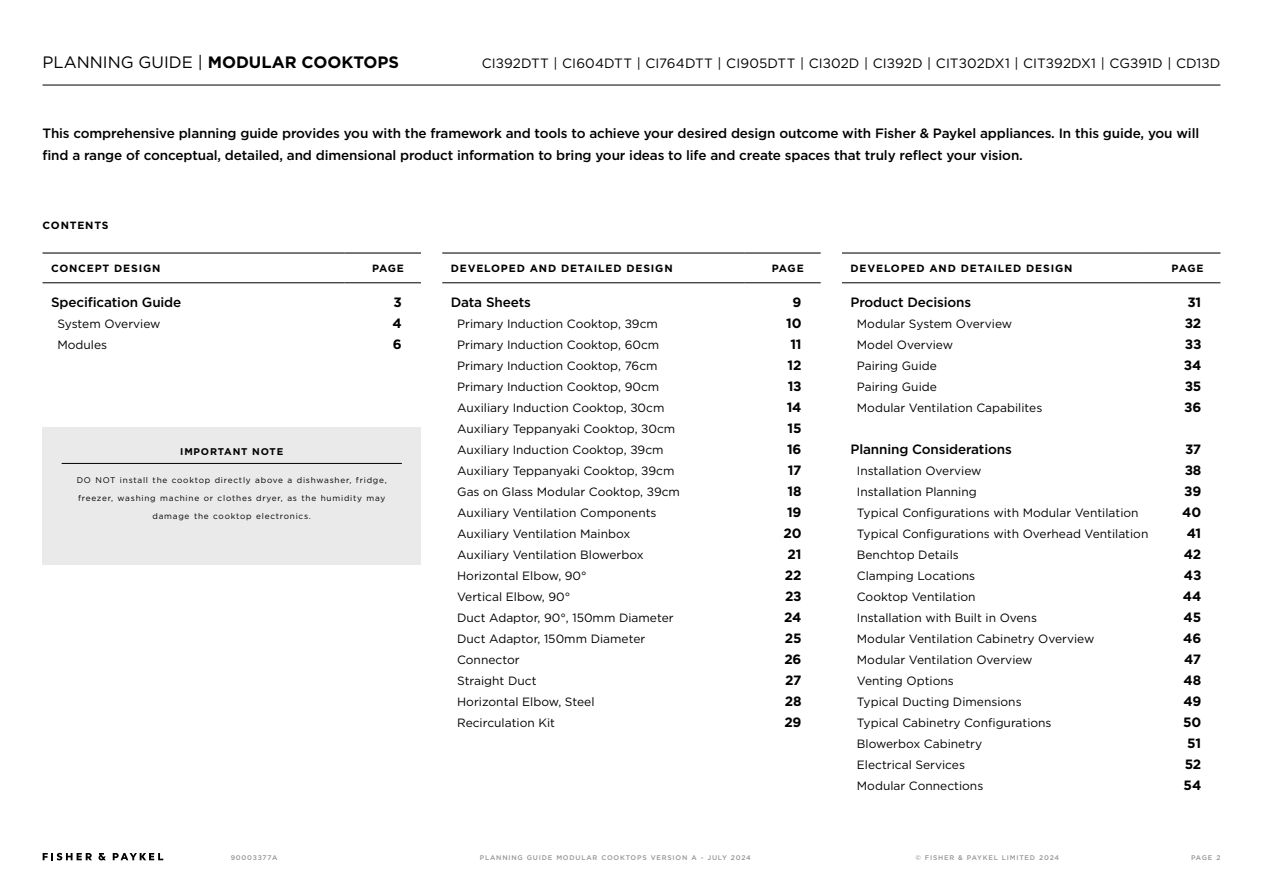
<style>
.page{position:relative;width:1263px;height:893px;background:#fff}
.page>*{position:absolute;margin:0;border:0;box-sizing:border-box;transform-origin:0 0}
.t1{font:16.5px "Gotham";color:#000}
.t2{font:700 16.5px "Gotham";color:#000}
.t3{font:500 13.5px/21.6px "Gotham";letter-spacing:-.01em;color:#000}
.t4{font:700 13.5px "Gotham";letter-spacing:-.01em;color:#000}
.t5{font:13.5px "Gotham";letter-spacing:.005em;color:#000}
.t6{font:12px "Gotham";color:#000}
.t7{font:700 10.5px "Gotham";letter-spacing:.08em;color:#000}
.t8{font:700 9.75px "Gotham";letter-spacing:.085em;color:#000}
.t9{font:8.25px/18px "Gotham";letter-spacing:.09em;color:#000;text-align:center}
.t10{font:500 6.75px "Gotham";letter-spacing:.115em;color:#939598}
.s1{font-weight:700}
</style>
<div class="page">
<hr style="left:43px;top:85px;width:1177px;height:1px;background:#000">
<svg style="left:43px;top:853px;width:49px;height:7px"></svg>
<svg style="left:98px;top:853px;width:8px;height:7px"></svg>
<svg style="left:113px;top:853px;width:50px;height:7px"></svg>
<hr style="left:43px;top:252px;width:301px;height:2px;background:#000">
<hr style="left:344px;top:252px;width:77px;height:2px;background:#000">
<hr style="left:43px;top:283px;width:301px;height:1px;background:#000">
<hr style="left:344px;top:283px;width:77px;height:1px;background:#000">
<hr style="left:442px;top:252px;width:302px;height:2px;background:#000">
<hr style="left:744px;top:252px;width:77px;height:2px;background:#000">
<hr style="left:442px;top:283px;width:302px;height:1px;background:#000">
<hr style="left:744px;top:283px;width:77px;height:1px;background:#000">
<hr style="left:842px;top:252px;width:302px;height:2px;background:#000">
<hr style="left:1144px;top:252px;width:76px;height:2px;background:#000">
<hr style="left:842px;top:283px;width:302px;height:1px;background:#000">
<hr style="left:1144px;top:283px;width:76px;height:1px;background:#000">
<div style="left:43px;top:427px;width:378px;height:138px;background:#eaeaeb"></div>
<hr style="left:62px;top:463px;width:340px;height:1px;background:#000">
<h1 class="t1" style="left:43px;top:52px;width:193px">PLANNING GUIDE | <span class="s1">MODULAR</span></h1>
<h1 class="t2" style="left:302px;top:51px;width:25px">COOKTOPS</h1>
<p class="t5" style="left:482px;top:55px;width:740px">CI392DTT | CI604DTT | CI764DTT | CI905DTT | CI302D | CI392D | CIT302DX1 | CIT392DX1 | CG391D | CD13D</p>
<p class="t3" style="left:43px;top:123px;width:1158px">This comprehensive planning guide provides you with the framework and tools to achieve your desired design outcome with Fisher &amp; Paykel appliances. In this guide, you will find a range of conceptual, detailed, and dimensional product information to bring your ideas to life and create spaces that truly reflect your vision.</p>
<p class="t7" style="left:43px;top:218px;width:68px">CONTENTS</p>
<p class="t7" style="left:51px;top:261px;width:111px">CONCEPT DESIGN</p>
<p class="t7" style="left:372px;top:261px;width:33px">PAGE</p>
<p class="t7" style="left:451px;top:261px;width:223px">DEVELOPED AND DETAILED DESIGN</p>
<p class="t7" style="left:772px;top:261px;width:33px">PAGE</p>
<p class="t7" style="left:850px;top:261px;width:223px">DEVELOPED AND DETAILED DESIGN</p>
<p class="t7" style="left:1171px;top:261px;width:33px">PAGE</p>
<p class="t3" style="left:51px;top:291px;width:132px">Specification Guide</p>
<p class="t4" style="left:393px;top:293px;width:10px">3</p>
<p class="t6" style="left:57px;top:316px;width:105px">System Overview</p>
<p class="t4" style="left:393px;top:314px;width:11px">4</p>
<p class="t6" style="left:57px;top:337px;width:51px">Modules</p>
<p class="t4" style="left:393px;top:335px;width:10px">6</p>
<p class="t3" style="left:451px;top:291px;width:82px">Data Sheets</p>
<p class="t4" style="left:793px;top:293px;width:10px">9</p>
<p class="t6" style="left:457px;top:316px;width:202px">Primary Induction Cooktop, 39cm</p>
<p class="t4" style="left:786px;top:314px;width:17px">10</p>
<p class="t6" style="left:457px;top:337px;width:204px">Primary Induction Cooktop, 60cm</p>
<p class="t4" style="left:790px;top:335px;width:13px">11</p>
<p class="t6" style="left:457px;top:358px;width:202px">Primary Induction Cooktop, 76cm</p>
<p class="t4" style="left:788px;top:356px;width:15px">12</p>
<p class="t6" style="left:457px;top:379px;width:204px">Primary Induction Cooktop, 90cm</p>
<p class="t4" style="left:788px;top:377px;width:15px">13</p>
<p class="t6" style="left:457px;top:400px;width:209px">Auxiliary Induction Cooktop, 30cm</p>
<p class="t4" style="left:787px;top:398px;width:16px">14</p>
<p class="t6" style="left:457px;top:421px;width:220px">Auxiliary Teppanyaki Cooktop, 30cm</p>
<p class="t4" style="left:787px;top:419px;width:16px">15</p>
<p class="t6" style="left:457px;top:442px;width:208px">Auxiliary Induction Cooktop, 39cm</p>
<p class="t4" style="left:787px;top:440px;width:16px">16</p>
<p class="t6" style="left:457px;top:463px;width:219px">Auxiliary Teppanyaki Cooktop, 39cm</p>
<p class="t4" style="left:788px;top:461px;width:15px">17</p>
<p class="t6" style="left:457px;top:484px;width:224px">Gas on Glass Modular Cooktop, 39cm</p>
<p class="t4" style="left:787px;top:482px;width:16px">18</p>
<p class="t6" style="left:457px;top:505px;width:201px">Auxiliary Ventilation Components</p>
<p class="t4" style="left:787px;top:503px;width:16px">19</p>
<p class="t6" style="left:457px;top:526px;width:175px">Auxiliary Ventilation Mainbox</p>
<p class="t4" style="left:783px;top:524px;width:20px">20</p>
<p class="t6" style="left:457px;top:547px;width:188px">Auxiliary Ventilation Blowerbox</p>
<p class="t4" style="left:788px;top:545px;width:15px">21</p>
<p class="t6" style="left:457px;top:568px;width:131px">Horizontal Elbow, 90°</p>
<p class="t4" style="left:785px;top:566px;width:18px">22</p>
<p class="t6" style="left:457px;top:589px;width:115px">Vertical Elbow, 90°</p>
<p class="t4" style="left:785px;top:587px;width:18px">23</p>
<p class="t6" style="left:457px;top:610px;width:218px">Duct Adaptor, 90°, 150mm Diameter</p>
<p class="t4" style="left:784px;top:608px;width:19px">24</p>
<p class="t6" style="left:457px;top:631px;width:190px">Duct Adaptor, 150mm Diameter</p>
<p class="t4" style="left:785px;top:629px;width:18px">25</p>
<p class="t6" style="left:457px;top:652px;width:64px">Connector</p>
<p class="t4" style="left:784px;top:650px;width:19px">26</p>
<p class="t6" style="left:457px;top:673px;width:81px">Straight Duct</p>
<p class="t4" style="left:785px;top:671px;width:18px">27</p>
<p class="t6" style="left:457px;top:694px;width:139px">Horizontal Elbow, Steel</p>
<p class="t4" style="left:785px;top:692px;width:18px">28</p>
<p class="t6" style="left:457px;top:715px;width:99px">Recirculation Kit</p>
<p class="t4" style="left:784px;top:713px;width:19px">29</p>
<p class="t3" style="left:850px;top:291px;width:122px">Product Decisions</p>
<p class="t4" style="left:1187px;top:293px;width:15px">31</p>
<p class="t6" style="left:857px;top:316px;width:157px">Modular System Overview</p>
<p class="t4" style="left:1185px;top:314px;width:18px">32</p>
<p class="t6" style="left:857px;top:337px;width:98px">Model Overview</p>
<p class="t4" style="left:1185px;top:335px;width:18px">33</p>
<p class="t6" style="left:857px;top:358px;width:82px">Pairing Guide</p>
<p class="t4" style="left:1184px;top:356px;width:19px">34</p>
<p class="t6" style="left:857px;top:379px;width:82px">Pairing Guide</p>
<p class="t4" style="left:1185px;top:377px;width:18px">35</p>
<p class="t6" style="left:857px;top:400px;width:187px">Modular Ventilation Capabilites</p>
<p class="t4" style="left:1184px;top:398px;width:19px">36</p>
<p class="t3" style="left:850px;top:438px;width:163px">Planning Considerations</p>
<p class="t4" style="left:1185px;top:440px;width:18px">37</p>
<p class="t6" style="left:857px;top:463px;width:126px">Installation Overview</p>
<p class="t4" style="left:1185px;top:461px;width:18px">38</p>
<p class="t6" style="left:857px;top:484px;width:121px">Installation Planning</p>
<p class="t4" style="left:1184px;top:482px;width:19px">39</p>
<p class="t6" style="left:857px;top:505px;width:283px">Typical Configurations with Modular Ventilation</p>
<p class="t4" style="left:1182px;top:503px;width:21px">40</p>
<p class="t6" style="left:857px;top:526px;width:293px">Typical Configurations with Overhead Ventilation</p>
<p class="t4" style="left:1187px;top:524px;width:16px">41</p>
<p class="t6" style="left:857px;top:547px;width:103px">Benchtop Details</p>
<p class="t4" style="left:1184px;top:545px;width:19px">42</p>
<p class="t6" style="left:857px;top:568px;width:120px">Clamping Locations</p>
<p class="t4" style="left:1184px;top:566px;width:19px">43</p>
<p class="t6" style="left:857px;top:589px;width:120px">Cooktop Ventilation</p>
<p class="t4" style="left:1183px;top:587px;width:20px">44</p>
<p class="t6" style="left:857px;top:610px;width:182px">Installation with Built in Ovens</p>
<p class="t4" style="left:1184px;top:608px;width:19px">45</p>
<p class="t6" style="left:857px;top:631px;width:239px">Modular Ventilation Cabinetry Overview</p>
<p class="t4" style="left:1183px;top:629px;width:20px">46</p>
<p class="t6" style="left:857px;top:652px;width:177px">Modular Ventilation Overview</p>
<p class="t4" style="left:1184px;top:650px;width:19px">47</p>
<p class="t6" style="left:857px;top:673px;width:98px">Venting Options</p>
<p class="t4" style="left:1184px;top:671px;width:19px">48</p>
<p class="t6" style="left:857px;top:694px;width:166px">Typical Ducting Dimensions</p>
<p class="t4" style="left:1183px;top:692px;width:19px">49</p>
<p class="t6" style="left:857px;top:715px;width:196px">Typical Cabinetry Configurations</p>
<p class="t4" style="left:1183px;top:713px;width:20px">50</p>
<p class="t6" style="left:857px;top:736px;width:127px">Blowerbox Cabinetry</p>
<p class="t4" style="left:1187px;top:734px;width:16px">51</p>
<p class="t6" style="left:857px;top:757px;width:110px">Electrical Services</p>
<p class="t4" style="left:1185px;top:755px;width:18px">52</p>
<p class="t6" style="left:857px;top:778px;width:128px">Modular Connections</p>
<p class="t4" style="left:1184px;top:776px;width:19px">54</p>
<p class="t8" style="left:180px;top:445px;width:105px">IMPORTANT NOTE</p>
<p class="t9" style="left:77px;top:471px;width:311px">DO NOT install the cooktop directly above a dishwasher, fridge, freezer, washing machine or clothes dryer, as the humidity may damage the cooktop electronics.</p>
<p class="t10" style="left:231px;top:854px;width:48px">90003377A</p>
<p class="t10" style="left:480px;top:854px;width:96px">PLANNING GUIDE Modular</p>
<p class="t10" style="left:601px;top:854px;width:42px">Cooktops</p>
<p class="t10" style="left:651px;top:854px;width:102px">VERSION A - JULY 2024</p>
<p class="t10" style="left:915px;top:854px;width:145px">© FISHER &amp; PAYKEL LIMITED 2024</p>
<p class="t10" style="left:1191px;top:854px;width:31px">PAGE 2</p>
</div>
